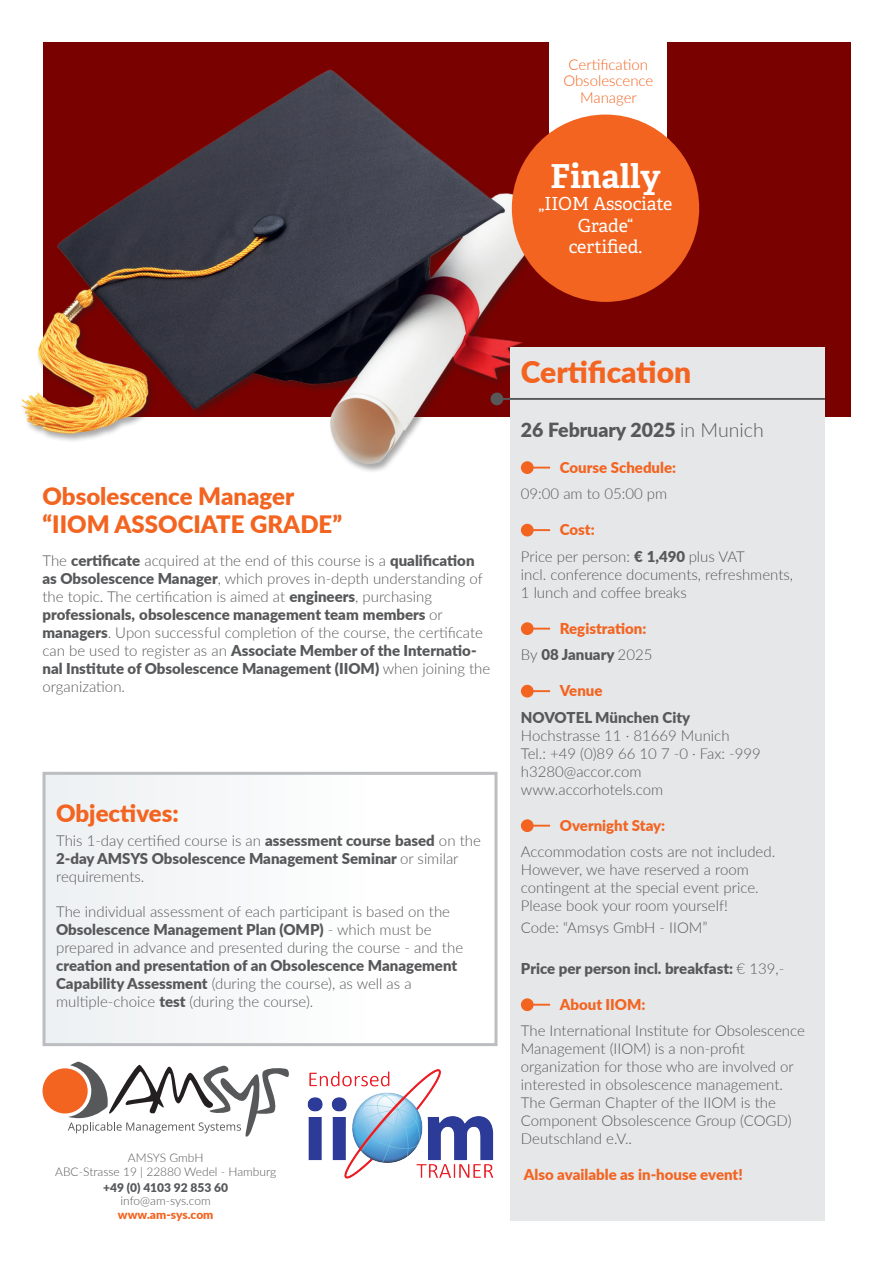
<style>
.page{position:relative;width:893px;height:1263px;background:#fff}
.page>*{position:absolute;margin:0;border:0;box-sizing:border-box;transform-origin:0 0}
.t1{font:700 33px "Adelle";color:#fff}
.t2{font:900 30px "Lato";color:#f36421}
.fliesstext_ohne_abstand_nach{font:900 24px "Lato";color:#f36421}
.t3{font:900 19.5px "Lato";color:#57585a}
.t4{font:18px/21.6px "Adelle";color:#fff;text-align:center}
.fliesstext_ohne_abstand_nach-2{font:300 15px/18px "Lato";color:#57585a}
.fliesstext_ohne_abstand_nach-3{font:900 15px/18px "Lato";color:#57585a}
.fliesstext_ohne_abstand_nach-4{font:900 15px "Lato";color:#f36421}
.t5{font:300 15px/16.5px "Lato";color:#f36421;text-align:center}
.fliesstext{font:300 12px/14.2px "Lato";color:#57585a}
.fliesstext-2{font:900 12px "Lato";color:#57585a}
.s1{font-weight:900}
.s2{font-weight:300}
.s3{font-weight:900;color:#f36421}
</style>
<div class="page">
<div style="left:43px;top:43px;width:807px;height:374px;background:#790100"></div>
<img style="left:21px;top:44px;width:548px;height:428px">
<div style="left:550px;top:43px;width:117px;height:116px;background:#fff"></div>
<div style="left:512px;top:115px;width:187px;height:187px;background:#f36421;border-radius:50%"></div>
<div style="left:43px;top:1068px;width:45px;height:45px;background:#f36421;border-radius:50%"></div>
<svg style="left:68px;top:1061px;width:221px;height:75px"></svg>
<div style="left:510px;top:347px;width:315px;height:873px;background:#e6e7e9"></div>
<div style="left:521px;top:461px;width:13px;height:13px;background:#f36421;border-radius:50%"></div>
<svg style="left:534px;top:467px;width:16px;height:1px"></svg>
<div style="left:521px;top:524px;width:13px;height:12px;background:#f36421;border-radius:50%"></div>
<svg style="left:533px;top:529px;width:17px;height:2px"></svg>
<div style="left:521px;top:622px;width:13px;height:13px;background:#f36421;border-radius:50%"></div>
<svg style="left:533px;top:628px;width:17px;height:2px"></svg>
<div style="left:521px;top:685px;width:13px;height:12px;background:#f36421;border-radius:50%"></div>
<svg style="left:533px;top:690px;width:17px;height:2px"></svg>
<div style="left:521px;top:819px;width:13px;height:13px;background:#f36421;border-radius:50%"></div>
<svg style="left:533px;top:825px;width:17px;height:2px"></svg>
<div style="left:521px;top:998px;width:13px;height:13px;background:#f36421;border-radius:50%"></div>
<svg style="left:533px;top:1004px;width:17px;height:2px"></svg>
<div style="left:491px;top:392px;width:12px;height:13px;background:#57585a;border-radius:50%"></div>
<svg style="left:503px;top:398px;width:322px;height:2px"></svg>
<svg style="left:42px;top:771px;width:456px;height:275px"></svg>
<img style="left:307px;top:1069px;width:187px;height:110px">
<p class="t5" style="left:569px;top:55px;width:81px">Certification</p>
<p class="t5" style="left:563px;top:72px;width:91px">Obsolescence<br>Manager</p>
<p class="t1" style="left:550px;top:156px;width:112px">Finally</p>
<p class="t4" style="left:539px;top:193px;width:135px">„IIOM Associate<br>Grade“<br>certified.</p>
<p class="fliesstext_ohne_abstand_nach" style="left:43px;top:478px;width:253px">Obsolescence Manager</p>
<p class="fliesstext_ohne_abstand_nach" style="left:43px;top:506px;width:301px">“IIOM ASSOCIATE GRADE”</p>
<p class="fliesstext_ohne_abstand_nach-2" style="left:43px;top:551px;width:449px">The <span class="s1">certificate</span> acquired at the end of this course is a <span class="s1">qualification as Obsolescence Manager</span>, which proves in-depth understanding of the topic. The certification is aimed at <span class="s1">engineers</span>, purchasing <span class="s1">professionals, obsolescence management team members</span> or <span class="s1">managers</span>. Upon successful completion of the course, the certificate can be used to register as an <span class="s1">Associate Member of the Internatio&shy;nal Institute of Obsolescence Management (IIOM)</span> when joining the organization.</p>
<p class="fliesstext_ohne_abstand_nach" style="left:56px;top:795px;width:124px">Objectives:</p>
<p class="fliesstext_ohne_abstand_nach-3" style="left:56px;top:831px;width:426px"><span class="s2">This 1-day certified course is an</span> assessment course based <span class="s2">on the<br></span>2-day AMSYS Obsolescence Management Seminar <span class="s2">or similar requirements.</span></p>
<p class="fliesstext_ohne_abstand_nach-2" style="left:56px;top:902px;width:408px">The individual assessment of each participant is based on the <span class="s1">Obsolescence Management Plan (OMP)</span> - which must be prepared in advance and presented during the course - and the <span class="s1">creation and presentation of an Obsolescence Management Capability Assessment</span> (during the course), as well as a multiple-choice <span class="s1">test</span> (during the course).</p>
<p class="fliesstext" style="left:128px;top:1150px;width:77px">AMSYS GmbH</p>
<p class="fliesstext" style="left:55px;top:1164px;width:222px">ABC-Strasse 19 | 22880 Wedel - Hamburg</p>
<p class="fliesstext-2" style="left:103px;top:1178px;width:127px">+49 (0) 4103 92 853 60</p>
<p class="fliesstext" style="left:118px;top:1193px;width:97px">info@am-sys.com <span class="s3">www.am-sys.com</span></p>
<p class="t2" style="left:521px;top:350px;width:172px">Certification</p>
<p class="t3" style="left:521px;top:415px;width:244px">26 February 2025 <span class="s2">in Munich</span></p>
<p class="fliesstext_ohne_abstand_nach-4" style="left:560px;top:456px;width:118px">Course Schedule:</p>
<p class="fliesstext_ohne_abstand_nach-2" style="left:521px;top:484px;width:148px">09:00 am to 05:00 pm</p>
<p class="fliesstext_ohne_abstand_nach-4" style="left:560px;top:518px;width:36px">Cost:</p>
<p class="fliesstext_ohne_abstand_nach-2" style="left:521px;top:547px;width:226px">Price per person: <span class="s1">€ 1,490</span> plus VAT</p>
<p class="fliesstext_ohne_abstand_nach-2" style="left:521px;top:565px;width:274px">incl. conference documents, refreshments,<br>1 lunch and coffee breaks</p>
<p class="fliesstext_ohne_abstand_nach-4" style="left:560px;top:617px;width:88px">Registration:</p>
<p class="fliesstext_ohne_abstand_nach-3" style="left:521px;top:645px;width:133px"><span class="s2">By</span> 08 January <span class="s2">2025</span></p>
<p class="fliesstext_ohne_abstand_nach-4" style="left:560px;top:679px;width:44px">Venue</p>
<p class="fliesstext_ohne_abstand_nach-3" style="left:521px;top:707px;width:171px">NOVOTEL München City</p>
<p class="fliesstext_ohne_abstand_nach-2" style="left:521px;top:726px;width:210px">Hochstrasse 11 · 81669 Munich</p>
<p class="fliesstext_ohne_abstand_nach-2" style="left:521px;top:744px;width:241px">Tel.: +49 (0)89 66 10 7 -0 · Fax: -999</p>
<p class="fliesstext_ohne_abstand_nach-2" style="left:521px;top:762px;width:122px">h3280@accor.com</p>
<p class="fliesstext_ohne_abstand_nach-2" style="left:521px;top:780px;width:144px">www.accorhotels.com</p>
<p class="fliesstext_ohne_abstand_nach-4" style="left:560px;top:814px;width:107px">Overnight Stay:</p>
<p class="fliesstext_ohne_abstand_nach-2" style="left:521px;top:842px;width:256px">Accommodation costs are not included.<br>However, we have reserved a room contingent at the special event price.<br>Please book your room yourself!</p>
<p class="fliesstext_ohne_abstand_nach-2" style="left:521px;top:918px;width:188px">Code: “Amsys GmbH - IIOM”</p>
<p class="fliesstext_ohne_abstand_nach-3" style="left:521px;top:958px;width:265px">Price per person incl. breakfast: <span class="s2">€ 139,-</span></p>
<p class="fliesstext_ohne_abstand_nach-4" style="left:560px;top:993px;width:87px">About IIOM:</p>
<p class="fliesstext_ohne_abstand_nach-2" style="left:521px;top:1021px;width:286px">The International Institute for Obsolescence Management (IIOM) is a non-profit organization for those who are involved or interested in obsolescence management.<br>The German Chapter of the IIOM is the Component Obsolescence Group (COGD)<br>Deutschland e.V..</p>
<p class="fliesstext_ohne_abstand_nach-4" style="left:524px;top:1163px;width:220px">Also available as in-house event!</p>
</div>
